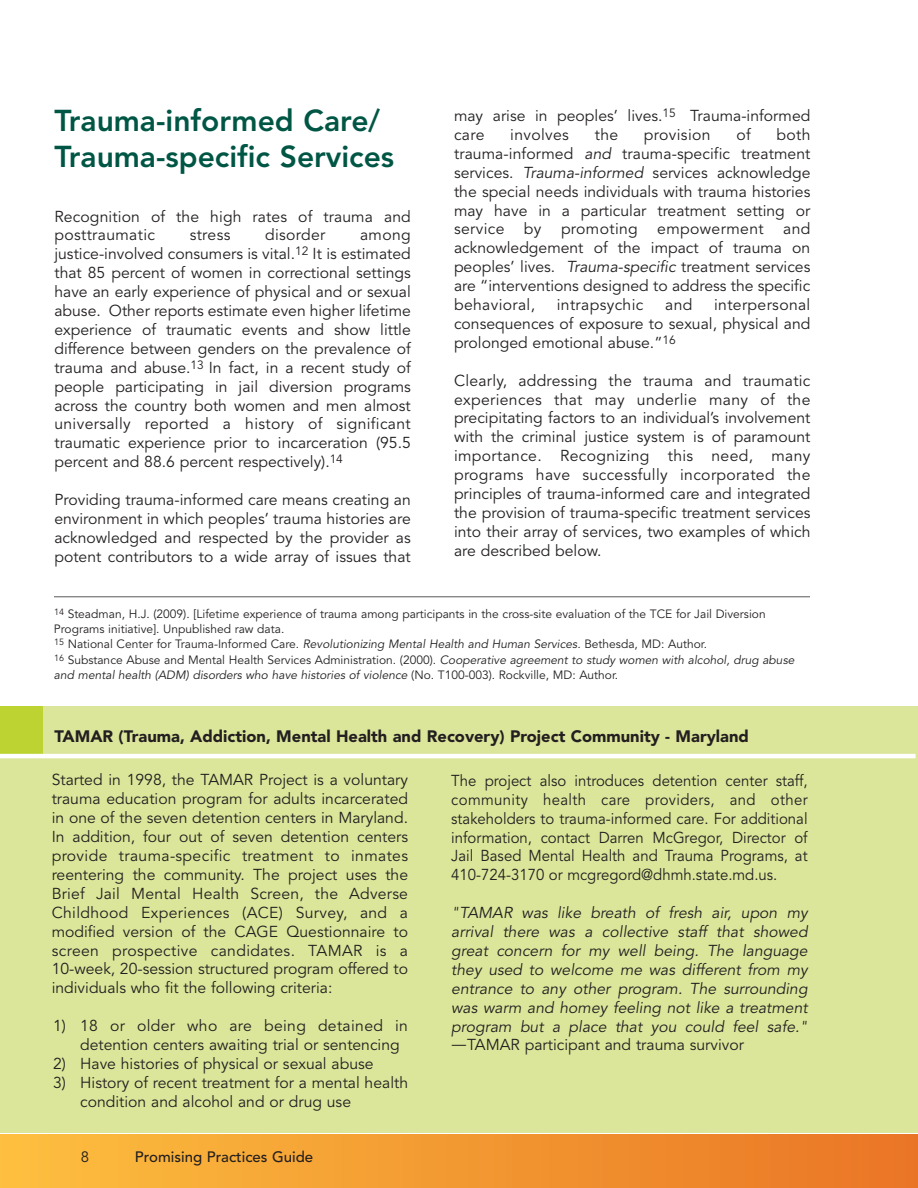
<style>
.page{position:relative;width:918px;height:1188px;background:#fff}
.page>*{position:absolute;margin:0;border:0;box-sizing:border-box;transform-origin:0 0}
.t1{font:800 30px/36px "Avenir";color:#005644}
.t2{font:900 16.5px "Avenir";color:#231f20}
.t3{font:15.75px/18.9px "Avenir";color:#231f20;text-align:justify}
.t4{font:15.75px/18.9px "Avenir";color:#231f20;text-align:justify;scale:.95 1}
.t5{font:15.75px "Avenir";letter-spacing:.02em;color:#231f20}
.t6{font:500 15px "Avenir";color:#231f20}
.t7{font:15px "Avenir";color:#231f20}
.t8{font:12px/15.5px "Avenir";color:#231f20}
.s1{font-family:"Lucida Grande"}
</style>
<div class="page">
<div style="left:897px;top:917px;width:21px;height:5px;background:#dbe69a"></div>
<div style="left:0;top:706px;width:917px;height:427px;background:#dbe69a"></div>
<div style="left:0;top:1134px;width:918px;height:54px;background:linear-gradient(to right,#fdbf3f,#e97425)"></div>
<div style="left:0;top:706px;width:43px;height:49px;background:#bcd331"></div>
<hr style="left:0;top:754px;width:916px;height:4px;background:#fff">
<hr style="left:54px;top:596px;width:756px;height:1px;background:#58595b">
<h1 class="t1" style="left:54px;top:105px;width:341px">Trauma-informed Care/<br>Trauma-specific Services</h1>
<p class="t3" style="left:54px;top:208px;width:358px">Recognition of the high rates of trauma and posttraumatic</p>
<p class="t3" style="left:190px;top:227px;width:42px">stress</p>
<p class="t5" style="left:265px;top:229px;width:62px">disorder</p>
<p class="t3" style="left:54px;top:227px;width:358px;text-indent:306px">among justice-involved consumers is vital.<sup>12</sup> It is estimated that 85 percent of women in correctional settings have an early experience of physical and or sexual abuse. Other reports estimate even higher lifetime experience of traumatic events and show little difference between genders on the prevalence of trauma and abuse.<sup>13</sup> In fact, in a recent study of people participating in jail diversion programs across the country both women and men almost universally reported a history of significant traumatic experience prior to incarceration (95.5 percent and 88.6 percent respectively).<sup>14</sup></p>
<p class="t3" style="left:54px;top:492px;width:358px">Providing trauma-informed care means creating an environment in which peoples’ trauma histories are acknowledged and respected by the provider as potent contributors to a wide array of issues that</p>
<p class="t3" style="left:454px;top:108px;width:358px">may arise in peoples’ lives.<sup>15</sup> Trauma-informed care</p>
<p class="t5" style="left:510px;top:128px;width:60px">involves</p>
<p class="t3" style="left:595px;top:127px;width:25px">the</p>
<p class="t5" style="left:644px;top:128px;width:68px">provision</p>
<p class="t3" style="left:736px;top:127px;width:16px">of</p>
<p class="t3" style="left:454px;top:127px;width:358px;text-indent:322px">both trauma-informed and trauma-specific treatment services. Trauma-informed services acknowledge the special needs individuals with trauma histories may have in a particular treatment setting or service by promoting empowerment and acknowledgement of the impact of trauma on peoples’ lives. Trauma-specific treatment services are “interventions designed to address the specific behavioral,</p>
<p class="t3" style="left:454px;top:297px;width:358px;text-indent:260px">interpersonal consequences of exposure to sexual, physical and prolonged emotional abuse.”<sup>16</sup></p>
<p class="t3" style="left:454px;top:372px;width:358px">Clearly, addressing the trauma and traumatic experiences that may underlie many of the precipitating factors to an individual’s involvement with the criminal justice system is of paramount importance. Recognizing this need, many programs have successfully incorporated the principles of trauma-informed care and integrated the provision of trauma-specific treatment services into their array of services, two examples of which are described below.</p>
<p class="t5" style="left:557px;top:298px;width:88px">intrapsychic</p>
<p class="t3" style="left:665px;top:297px;width:29px">and</p>
<p class="t8" style="left:54px;top:607px;width:744px"><sup>14</sup> Steadman, H.J. (2009). [Lifetime experience of trauma among participants in the cross-site evaluation of the TCE for Jail Diversion Programs initiative]. Unpublished raw data.<br><sup>15</sup> National Center for Trauma-Informed Care. Revolutionizing Mental Health and Human Services. Bethesda, MD: Author.<br><sup>16</sup> Substance Abuse and Mental Health Services Administration. (2000). Cooperative agreement to study women with alcohol, drug abuse and mental health (ADM) disorders who have histories of violence (No. T100-003). Rockville, MD: Author.</p>
<p class="t2" style="left:55px;top:730px;width:696px">TAMAR (Trauma, Addiction, Mental Health and Recovery) Project Community - Maryland</p>
<p class="t3" style="left:52px;top:772px;width:358px">Started in 1998, the TAMAR Project is a voluntary trauma education program for adults incarcerated in one of the seven detention centers in Maryland.<br>In addition, four out of seven detention centers provide trauma-specific treatment to inmates reentering the community. The project uses the Brief Jail Mental Health Screen, the Adverse Childhood Experiences (ACE) Survey, and a modified version of the CAGE Questionnaire to screen prospective candidates. TAMAR is a 10-week, 20-session structured program offered to individuals who fit the following criteria:</p>
<p class="t3" style="left:80px;top:1018px;width:329px;text-indent:-27px">1) 18 or older who are being detained in detention centers awaiting trial or sentencing</p>
<p class="t3" style="left:53px;top:1056px;width:322px">2) Have histories of physical or sexual abuse</p>
<p class="t3" style="left:80px;top:1075px;width:329px;text-indent:-27px">3) History of recent treatment for a mental health condition and alcohol and or drug use</p>
<p class="t4" style="left:451px;top:773px;width:377px">The project also introduces detention center staff, community health care providers, and other stakeholders to trauma-informed care. For additional information, contact Darren McGregor, Director of Jail Based Mental Health and Trauma Programs, at 410-724-3170 or mcgregord@dhmh.state.md.us.</p>
<p class="t3" style="left:451px;top:905px;width:360px">"TAMAR was like breath of fresh air, upon my arrival there was a collective staff that showed great concern for my well being. The language they used to welcome me was different from my entrance to any other program. The surrounding was warm and homey feeling not like a treatment program but a place that you could feel safe." <span class="s1">―</span>TAMAR participant and trauma survivor</p>
<p class="t7" style="left:81px;top:1151px;width:10px">8</p>
<p class="t6" style="left:135px;top:1151px;width:180px">Promising Practices Guide</p>
</div>
